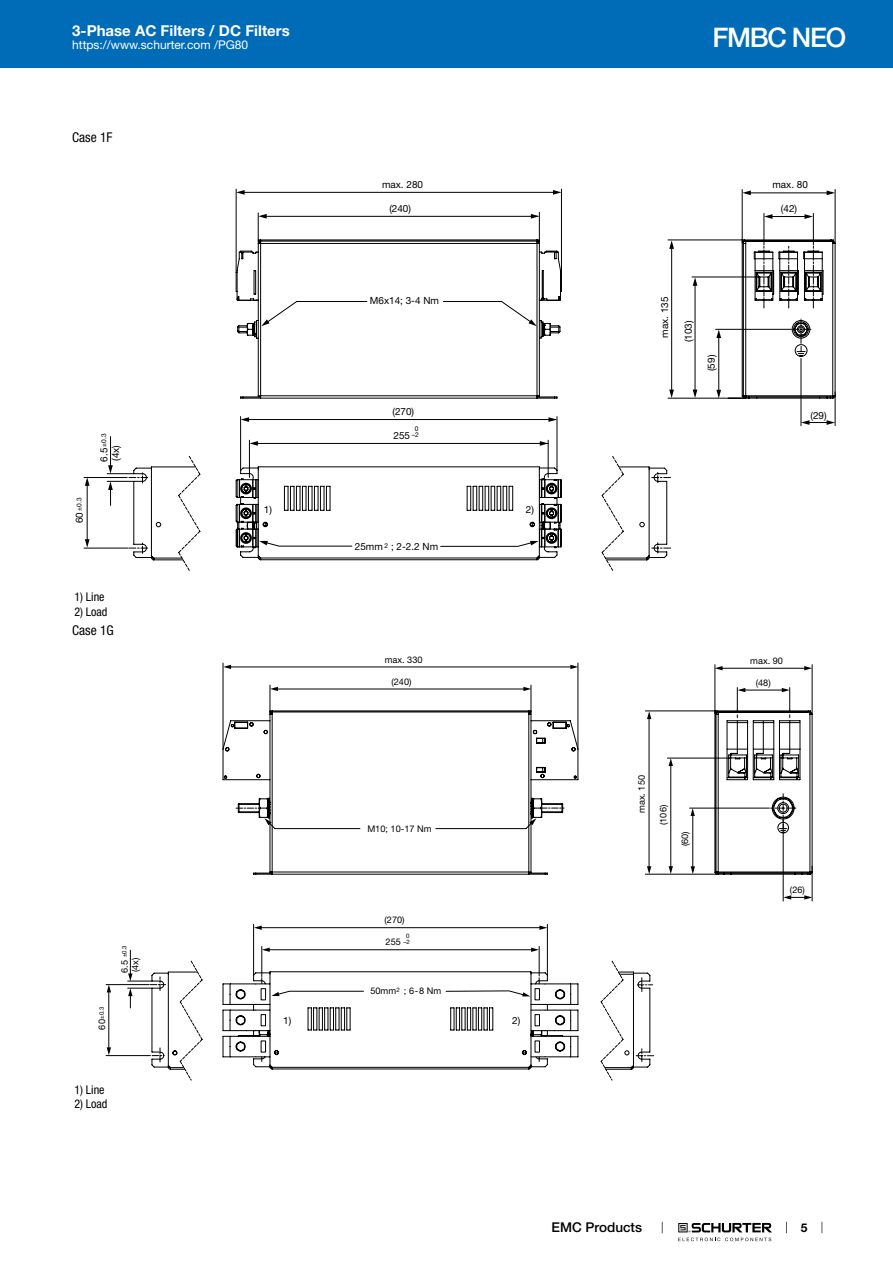
<style>
.page{position:relative;width:893px;height:1263px;background:#fff}
.page>*{position:absolute;margin:0;border:0;box-sizing:border-box;transform-origin:0 0}
.t1{font:500 27px "Helvetica Neue LT";letter-spacing:-.05em;color:#fff}
.t2{font:700 15px "Helvetica Neue LT";color:#fff}
.t3{font:condensed 13.5px "Helvetica Neue LT";color:#000}
.t4{font:500 13.5px "Helvetica Neue LT";color:#000}
.t5{font:12px "Helvetica Neue LT";color:#fff}
.t6{font:condensed 12px "Helvetica Neue LT";color:#000}
.t7{font:700 12px "Helvetica Neue LT";color:#000}
.t8{font:9.9px/11.7px "Helvetica Neue LT";color:#000}
.t9{font:9.15px/10.8px "Helvetica Neue LT";color:#000}
.t10{font:6.6px "Helvetica Neue LT";color:#000}
.t11{font:6.15px "Helvetica Neue LT";color:#000}
.s1{font-size:9.9px}
.s2{font-size:9.15px}
</style>
<div class="page">
<svg style="left:678px;top:1223px;width:94px;height:18px"></svg>
<div style="left:0;top:0;width:893px;height:68px;background:#006bb6"></div>
<svg style="left:236px;top:189px;width:599px;height:237px"></svg>
<svg style="left:84px;top:416px;width:153px;height:132px"></svg>
<svg style="left:178px;top:456px;width:436px;height:115px"></svg>
<svg style="left:237px;top:272px;width:1px;height:19px"></svg>
<svg style="left:560px;top:272px;width:1px;height:19px"></svg>
<svg style="left:742px;top:190px;width:9px;height:5px"></svg>
<svg style="left:827px;top:190px;width:8px;height:5px"></svg>
<svg style="left:764px;top:214px;width:8px;height:5px"></svg>
<svg style="left:804px;top:214px;width:9px;height:5px"></svg>
<svg style="left:236px;top:190px;width:9px;height:5px"></svg>
<svg style="left:553px;top:190px;width:8px;height:5px"></svg>
<svg style="left:258px;top:214px;width:9px;height:5px"></svg>
<svg style="left:531px;top:214px;width:8px;height:5px"></svg>
<svg style="left:238px;top:319px;width:322px;height:79px"></svg>
<svg style="left:108px;top:465px;width:5px;height:9px"></svg>
<svg style="left:108px;top:481px;width:5px;height:9px"></svg>
<svg style="left:85px;top:539px;width:5px;height:9px"></svg>
<svg style="left:85px;top:477px;width:5px;height:9px"></svg>
<svg style="left:693px;top:390px;width:4px;height:8px"></svg>
<svg style="left:693px;top:277px;width:4px;height:9px"></svg>
<svg style="left:669px;top:390px;width:5px;height:8px"></svg>
<svg style="left:669px;top:240px;width:5px;height:9px"></svg>
<svg style="left:716px;top:390px;width:5px;height:8px"></svg>
<svg style="left:716px;top:330px;width:5px;height:8px"></svg>
<svg style="left:801px;top:420px;width:8px;height:5px"></svg>
<svg style="left:827px;top:420px;width:8px;height:5px"></svg>
<svg style="left:237px;top:416px;width:434px;height:145px"></svg>
<svg style="left:223px;top:663px;width:589px;height:238px"></svg>
<svg style="left:106px;top:949px;width:86px;height:108px"></svg>
<svg style="left:180px;top:961px;width:443px;height:119px"></svg>
<svg style="left:224px;top:722px;width:431px;height:335px"></svg>
<svg style="left:261px;top:721px;width:539px;height:305px"></svg>
<svg style="left:715px;top:666px;width:7px;height:4px"></svg>
<svg style="left:804px;top:666px;width:8px;height:4px"></svg>
<svg style="left:738px;top:688px;width:7px;height:4px"></svg>
<svg style="left:782px;top:688px;width:8px;height:4px"></svg>
<svg style="left:223px;top:665px;width:8px;height:4px"></svg>
<svg style="left:570px;top:665px;width:8px;height:4px"></svg>
<svg style="left:270px;top:687px;width:8px;height:4px"></svg>
<svg style="left:523px;top:687px;width:8px;height:4px"></svg>
<svg style="left:254px;top:925px;width:8px;height:5px"></svg>
<svg style="left:539px;top:925px;width:8px;height:5px"></svg>
<svg style="left:262px;top:947px;width:8px;height:5px"></svg>
<svg style="left:531px;top:947px;width:8px;height:5px"></svg>
<svg style="left:107px;top:1047px;width:4px;height:8px"></svg>
<svg style="left:107px;top:984px;width:4px;height:8px"></svg>
<svg style="left:128px;top:973px;width:4px;height:8px"></svg>
<svg style="left:128px;top:988px;width:4px;height:8px"></svg>
<svg style="left:669px;top:866px;width:4px;height:8px"></svg>
<svg style="left:669px;top:758px;width:4px;height:8px"></svg>
<svg style="left:647px;top:866px;width:4px;height:8px"></svg>
<svg style="left:647px;top:711px;width:4px;height:8px"></svg>
<svg style="left:691px;top:866px;width:4px;height:8px"></svg>
<svg style="left:690px;top:808px;width:5px;height:8px"></svg>
<svg style="left:783px;top:895px;width:8px;height:4px"></svg>
<svg style="left:804px;top:895px;width:8px;height:4px"></svg>
<svg style="left:264px;top:818px;width:11px;height:11px"></svg>
<svg style="left:529px;top:818px;width:7px;height:7px"></svg>
<svg style="left:150px;top:971px;width:429px;height:99px"></svg>
<h2 class="t2" style="left:72px;top:21px;width:219px">3-Phase AC Filters / DC Filters</h2>
<p class="t5" style="left:72px;top:38px;width:178px">https://www.schurter.com /PG80</p>
<h3 class="t3" style="left:72px;top:130px;width:42px">Case 1F</h3>
<p class="t10" style="left:75px;top:523px;width:27px;rotate:-90deg"><span class="s1">60</span> ±0.3</p>
<p class="t10" style="left:100px;top:447px;width:15px;rotate:-90deg">±0.3</p>
<p class="t8" style="left:98px;top:462px;width:18px;rotate:-90deg">6.5 (4x)</p>
<p class="t6" style="left:74px;top:590px;width:32px">1) Line</p>
<p class="t6" style="left:74px;top:605px;width:35px">2) Load</p>
<h3 class="t3" style="left:72px;top:622px;width:43px">Case 1G</h3>
<p class="t11" style="left:98px;top:1029px;width:24px;rotate:-90deg"><span class="s2">60</span>±0.3</p>
<p class="t11" style="left:121px;top:957px;width:14px;rotate:-90deg">±0.3</p>
<p class="t9" style="left:119px;top:973px;width:17px;rotate:-90deg">6.5 (4x)</p>
<p class="t6" style="left:74px;top:1083px;width:32px">1) Line</p>
<p class="t6" style="left:74px;top:1097px;width:35px">2) Load</p>
<p class="t8" style="left:382px;top:179px;width:42px">max. 280</p>
<p class="t8" style="left:389px;top:203px;width:23px">(240)</p>
<p class="t8" style="left:370px;top:295px;width:71px">M6x14; 3-4 Nm</p>
<p class="t8" style="left:392px;top:405px;width:23px">(270)</p>
<p class="t10" style="left:415px;top:425px;width:5px">0</p>
<p class="t8" style="left:394px;top:429px;width:27px">255 <sup>–2</sup></p>
<p class="t8" style="left:264px;top:503px;width:10px">1)</p>
<p class="t8" style="left:526px;top:503px;width:10px">2)</p>
<p class="t8" style="left:355px;top:540px;width:85px">25mm ; 2-2.2 Nm</p>
<p class="t10" style="left:384px;top:541px;width:5px">2</p>
<p class="t9" style="left:385px;top:654px;width:39px">max. 330</p>
<p class="t9" style="left:391px;top:676px;width:22px">(240)</p>
<p class="t9" style="left:367px;top:823px;width:66px">M10; 10-17 Nm</p>
<p class="t9" style="left:385px;top:914px;width:22px">(270)</p>
<p class="t11" style="left:406px;top:932px;width:5px">0</p>
<p class="t9" style="left:386px;top:937px;width:26px">255 <sup>–2</sup></p>
<p class="t9" style="left:397px;top:985px;width:46px"><sup>2</sup> 6-8 Nm</p>
<p class="t9" style="left:370px;top:985px;width:37px">50mm ;</p>
<p class="t8" style="left:283px;top:1014px;width:10px">1)</p>
<p class="t8" style="left:512px;top:1014px;width:10px">2)</p>
<h1 class="t1" style="left:713px;top:21px;width:135px">FMBC NEO</h1>
<p class="t8" style="left:659px;top:338px;width:42px;rotate:-90deg">max. 135</p>
<p class="t8" style="left:682px;top:342px;width:23px;rotate:-90deg">(103)</p>
<p class="t8" style="left:705px;top:371px;width:18px;rotate:-90deg">(59)</p>
<p class="t8" style="left:772px;top:179px;width:37px">max. 80</p>
<p class="t8" style="left:781px;top:202px;width:18px">(42)</p>
<p class="t8" style="left:810px;top:409px;width:18px">(29)</p>
<p class="t9" style="left:636px;top:813px;width:39px;rotate:-90deg">max. 150</p>
<p class="t9" style="left:658px;top:825px;width:22px;rotate:-90deg">(106)</p>
<p class="t9" style="left:679px;top:846px;width:17px;rotate:-90deg">(60)</p>
<p class="t9" style="left:750px;top:655px;width:34px">max. 90</p>
<p class="t9" style="left:756px;top:677px;width:16px">(48)</p>
<p class="t9" style="left:790px;top:884px;width:16px">(26)</p>
<h3 class="t4" style="left:552px;top:1219px;width:92px">EMC Products</h3>
<p class="t7" style="left:801px;top:1220px;width:8px">5</p>
</div>
